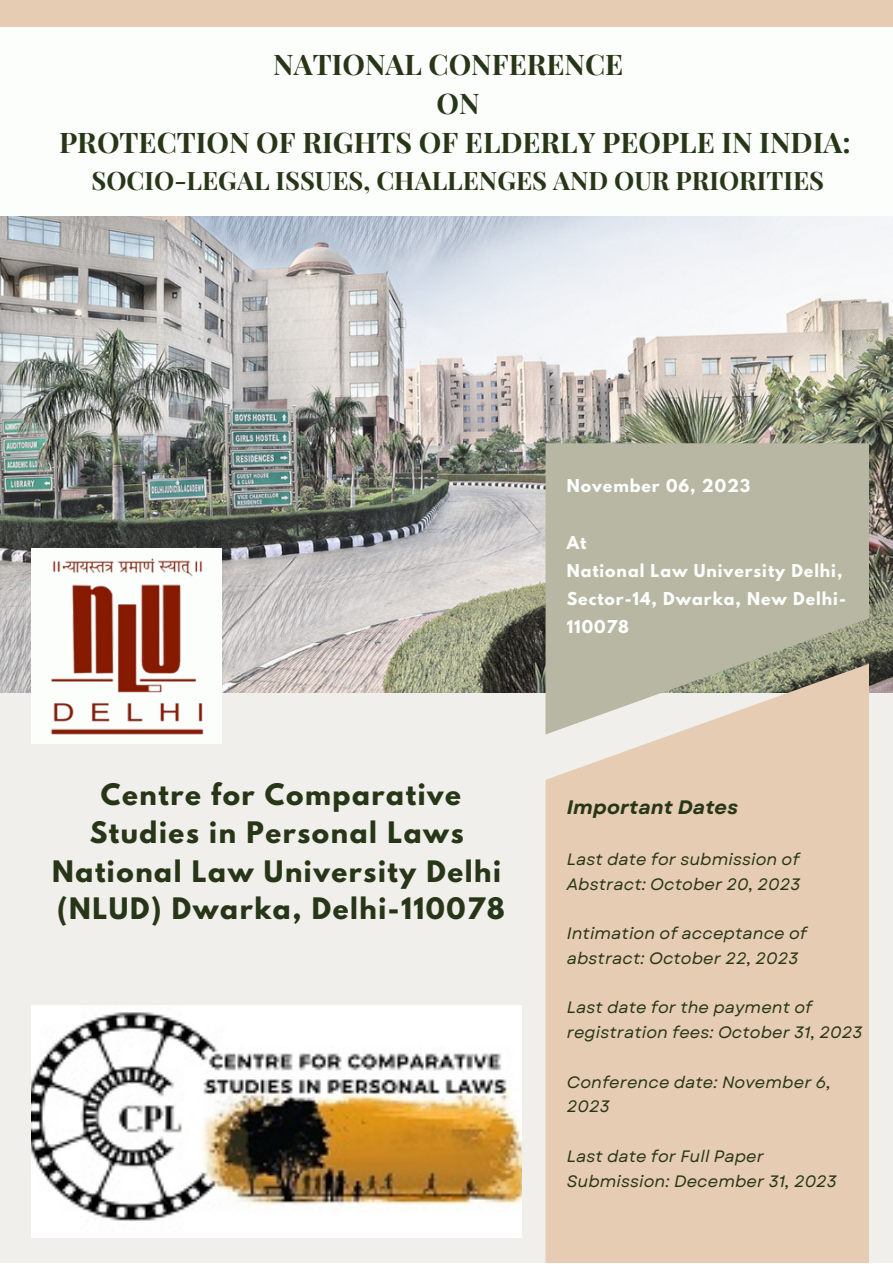
<style>
.page{position:relative;width:893px;height:1264px;background:#fff}
.page>*{position:absolute;margin:0;border:0;box-sizing:border-box;transform-origin:0 0}
.t1{font:700 28.5px "Playfair Display";color:#283618}
.t2{font:700 26.25px/38.2px "League Spartan";letter-spacing:.06em;color:#283618;text-align:center}
.t3{font:700 25.5px "Playfair Display";color:#283618}
.t4{font:italic 700 19.5px "Garet";letter-spacing:.005em;color:#283618}
.t5{font:italic 16.5px/24.8px "Garet";letter-spacing:.005em;color:#283618}
.t6{font:700 15.75px/28px "League Spartan";letter-spacing:.06em;color:#fbfefb}
</style>
<div class="page">
<div style="left:0;top:0;width:892px;height:1262px;background:#f0efeb"></div>
<div style="left:0;top:26px;width:892px;height:501px;background:#fbfefb"></div>
<div style="left:0;top:0;width:892px;height:26px;background:#e6ccb2"></div>
<img style="left:0;top:216px;width:892px;height:477px">
<div style="left:545px;top:734px;width:324px;height:528px;background:#e6ccb2"></div>
<svg style="left:545px;top:443px;width:324px;height:291px;background:#bab9a5"></svg>
<div style="left:32px;top:548px;width:190px;height:195px;background:#fbfefb"></div>
<img style="left:32px;top:1005px;width:489px;height:232px">
<img style="left:50px;top:559px;width:154px;height:175px">
<p class="t1" style="left:273px;top:44px;width:351px">NATIONAL CONFERENCE</p>
<p class="t1" style="left:436px;top:83px;width:45px">ON</p>
<p class="t1" style="left:59px;top:122px;width:793px">PROTECTION OF RIGHTS OF ELDERLY PEOPLE IN INDIA:</p>
<p class="t3" style="left:91px;top:163px;width:734px">SOCIO-LEGAL ISSUES, CHALLENGES AND OUR PRIORITIES</p>
<p class="t6" style="left:566px;top:474px;width:185px">November 06, 2023</p>
<p class="t2" style="left:90px;top:778px;width:375px">Centre for Comparative<br>Studies in Personal Laws</p>
<p class="t2" style="left:52px;top:855px;width:450px">National Law University Delhi</p>
<p class="t2" style="left:57px;top:892px;width:449px">(NLUD) Dwarka, Delhi-110078</p>
<p class="t6" style="left:566px;top:530px;width:21px">At</p>
<p class="t6" style="left:566px;top:558px;width:281px">National Law University Delhi,<br>Sector-14, Dwarka, New Delhi-<br>110078</p>
<p class="t4" style="left:566px;top:793px;width:173px">Important Dates</p>
<p class="t5" style="left:566px;top:846px;width:235px">Last date for submission of<br>Abstract: October 20, 2023</p>
<p class="t5" style="left:566px;top:921px;width:241px">Intimation of acceptance of abstract: October 22, 2023</p>
<p class="t5" style="left:566px;top:995px;width:297px">Last date for the payment of registration fees: October 31, 2023</p>
<p class="t5" style="left:566px;top:1069px;width:266px">Conference date: November 6,<br>2023</p>
<p class="t5" style="left:566px;top:1143px;width:271px">Last date for Full Paper<br>Submission: December 31, 2023</p>
</div>
